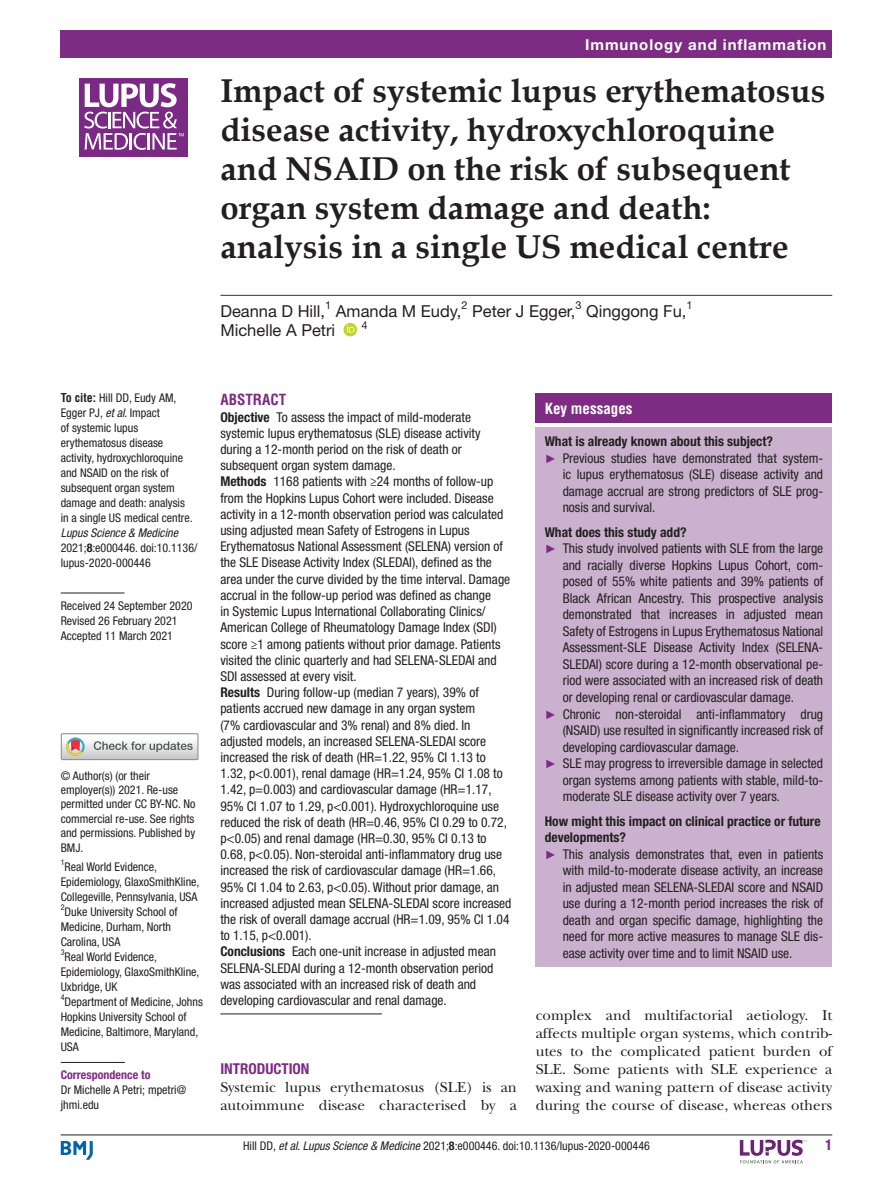
<style>
.page{position:relative;width:893px;height:1191px;background:#fff}
.page>*{position:absolute;margin:0;border:0;box-sizing:border-box;transform-origin:0 0}
.t1{font:700 33px/39px "Book Antiqua";color:#231f20}
.t2{font:16.5px "Helvetica Neue LT Std";color:#231f20}
.t3{font:15px/18px "New Baskerville";color:#231f20}
.t4{font:700 15px "Helvetica Neue LT Std";letter-spacing:.065em;color:#fff}
.t5{font:700 condensed 15px "Helvetica Neue LT Std";color:#7d2b83}
.t6{font:700 condensed 15px "Helvetica";color:#fff}
.t7{font:700 condensed 15px "Helvetica";color:#7d2b83}
.t8{font:condensed 13.5px/16.2px "Helvetica Neue LT Std";color:#231f20}
.t9{font:700 condensed 13.5px "Helvetica Neue LT Std";color:#231f20}
.t10{font:condensed 12px/15px "Helvetica Neue LT Std";color:#231f20}
.t11{font:700 condensed 12px "Helvetica Neue LT Std";color:#7d2b83}
.t12{font:10.95px "Helvetica Neue LT Std";color:#231f20}
.t13{font:condensed 7.95px "Helvetica Neue LT Std";color:#231f20}
.s1{font-family:"Helvetica LT Std";font-weight:700}
.s2{font-style:italic}
.s3{font-weight:700}
.s4{font-family:"Arial";font-stretch:normal;font-size:12px;color:#7d2b83}
</style>
<div class="page">
<svg style="left:740px;top:1139px;width:66px;height:24px"></svg>
<hr style="left:61px;top:1134px;width:771px;height:1px;background:#231f20">
<svg style="left:61px;top:1141px;width:32px;height:18px"></svg>
<hr style="left:220px;top:295px;width:612px;height:1px;background:#7d2b83">
<svg style="left:344px;top:323px;width:13px;height:13px"></svg>
<hr style="left:61px;top:592px;width:64px;height:1px;background:#231f20">
<hr style="left:61px;top:1062px;width:64px;height:1px;background:#231f20">
<div style="left:61px;top:733px;width:138px;height:27px;border:1px solid #969090"></div>
<svg style="left:61px;top:733px;width:137px;height:26px"></svg>
<div style="left:79px;top:78px;width:109px;height:78px;background:#7a2a84"></div>
<svg style="left:84px;top:83px;width:100px;height:67px"></svg>
<div style="left:61px;top:31px;width:771px;height:27px;background:#7d2b83"></div>
<hr style="left:220px;top:1013px;width:162px;height:1px;background:#231f20">
<div style="left:536px;top:393px;width:296px;height:30px;background:#7d2b83"></div>
<div style="left:536px;top:427px;width:296px;height:539px;background:#cab2ce"></div>
<p class="t4" style="left:585px;top:35px;width:243px">Immunology and inflammation</p>
<h1 class="t1" style="left:220px;top:71px;width:606px">Impact of systemic lupus erythematosus disease activity, hydroxychloroquine and NSAID on the risk of subsequent organ system damage and death: analysis in a single US medical centre</h1>
<p class="t2" style="left:220px;top:301px;width:106px">Deanna D Hill,</p>
<p class="t12" style="left:325px;top:299px;width:8px">1</p>
<p class="t2" style="left:336px;top:301px;width:127px">Amanda M Eudy,</p>
<p class="t12" style="left:462px;top:299px;width:8px">2</p>
<p class="t2" style="left:472px;top:301px;width:105px">Peter J Egger,</p>
<p class="t12" style="left:575px;top:299px;width:8px">3</p>
<p class="t2" style="left:586px;top:301px;width:102px">Qinggong Fu,</p>
<p class="t12" style="left:686px;top:299px;width:8px">1</p>
<p class="t2" style="left:220px;top:321px;width:116px">Michelle A Petri</p>
<p class="t12" style="left:362px;top:318px;width:8px">4</p>
<p class="t10" style="left:61px;top:390px;width:133px"><span class="s1">To cite:</span> Hill DD, Eudy AM,<br>Egger PJ, <span class="s2">et al</span>. Impact<br>of systemic lupus erythematosus disease activity, hydroxychloroquine and NSAID on the risk of subsequent organ system damage and death: analysis in a single US medical centre.</p>
<p class="t10" style="left:61px;top:525px;width:138px"><span class="s2">Lupus Science &amp; Medicine<br></span>2021;<span class="s3">8</span>:e000446. doi:10.1136/ lupus-2020-000446</p>
<p class="t10" style="left:61px;top:598px;width:133px">Received 24 September 2020<br>Revised 26 February 2021<br>Accepted 11 March 2021</p>
<p class="t10" style="left:61px;top:768px;width:136px;line-height:14.4px">© Author(s) (or their employer(s)) 2021. Re-use permitted under CC BY-NC. No commercial re-use. See rights and permissions. Published by<br>BMJ.</p>
<p class="t13" style="left:61px;top:858px;width:5px">1</p>
<p class="t10" style="left:61px;top:859px;width:140px;text-indent:4px">Real World Evidence,<br>Epidemiology, GlaxoSmithKline,<br>Collegeville, Pennsylvania, USA</p>
<p class="t13" style="left:61px;top:903px;width:5px">2</p>
<p class="t10" style="left:61px;top:904px;width:118px;text-indent:4px">Duke University School of<br>Medicine, Durham, North<br>Carolina, USA</p>
<p class="t13" style="left:61px;top:948px;width:5px">3</p>
<p class="t10" style="left:61px;top:949px;width:144px;text-indent:4px">Real World Evidence,<br>Epidemiology, GlaxoSmithKline,<br>Uxbridge, UK<br><sup>4</sup>Department of Medicine, Johns<br>Hopkins University School of<br>Medicine, Baltimore, Maryland,<br>USA</p>
<p class="t11" style="left:61px;top:1067px;width:91px">Correspondence to</p>
<p class="t10" style="left:61px;top:1082px;width:127px">Dr Michelle A Petri; mpetri@ jhmi.edu</p>
<p class="t7" style="left:220px;top:390px;width:67px">ABSTRACT</p>
<p class="t8" style="left:220px;top:409px;width:293px"><span class="s3">Objective</span> To assess the impact of mild-moderate systemic lupus erythematosus (SLE) disease activity during a 12-month period on the risk of death or subsequent organ system damage.<br><span class="s3">Methods</span> 1168 patients with ≥24 months of follow-up from the Hopkins Lupus Cohort were included. Disease activity in a 12-month observation period was calculated using adjusted mean Safety of Estrogens in Lupus Erythematosus National Assessment (SELENA) version of the SLE Disease Activity Index (SLEDAI), defined as the area under the curve divided by the time interval. Damage accrual in the follow-up period was defined as change<br>in Systemic Lupus International Collaborating Clinics/ American College of Rheumatology Damage Index (SDI) score ≥1 among patients without prior damage. Patients visited the clinic quarterly and had SELENA-SLEDAI and SDI assessed at every visit.<br><span class="s3">Results</span> During follow-up (median 7 years), 39% of patients accrued new damage in any organ system<br>(7% cardiovascular and 3% renal) and 8% died. In adjusted models, an increased SELENA-SLEDAI score increased the risk of death (HR=1.22, 95% CI 1.13 to 1.32, p&lt;0.001), renal damage (HR=1.24, 95% CI 1.08 to 1.42, p=0.003) and cardiovascular damage (HR=1.17, 95% CI 1.07 to 1.29, p&lt;0.001). Hydroxychloroquine use reduced the risk of death (HR=0.46, 95% CI 0.29 to 0.72, p&lt;0.05) and renal damage (HR=0.30, 95% CI 0.13 to 0.68, p&lt;0.05). Non-steroidal anti-inflammatory drug use increased the risk of cardiovascular damage (HR=1.66, 95% CI 1.04 to 2.63, p&lt;0.05). Without prior damage, an increased adjusted mean SELENA-SLEDAI score increased the risk of overall damage accrual (HR=1.09, 95% CI 1.04 to 1.15, p&lt;0.001).<br><span class="s3">Conclusions</span> Each one-unit increase in adjusted mean SELENA-SLEDAI during a 12-month observation period was associated with an increased risk of death and developing cardiovascular and renal damage.</p>
<p class="t5" style="left:220px;top:1059px;width:91px">INTRODUCTION</p>
<p class="t3" style="left:220px;top:1078px;width:298px">Systemic lupus erythematosus (SLE) is an autoimmune disease characterised by a</p>
<p class="t6" style="left:545px;top:399px;width:89px">Key messages</p>
<p class="t9" style="left:545px;top:433px;width:230px">What is already known about this subject?</p>
<p class="t8" style="left:545px;top:450px;width:280px"><span class="s4">►</span> Previous studies have demonstrated that system-</p>
<p class="t8" style="left:563px;top:466px;width:262px">ic lupus erythematosus (SLE) disease activity and</p>
<p class="t8" style="left:563px;top:483px;width:262px">damage accrual are strong predictors of SLE prog-</p>
<p class="t8" style="left:563px;top:499px;width:94px">nosis and survival.</p>
<p class="t9" style="left:545px;top:524px;width:143px">What does this study add?</p>
<p class="t8" style="left:545px;top:540px;width:280px"><span class="s4">►</span> This study involved patients with SLE from the large</p>
<p class="t8" style="left:563px;top:557px;width:262px">and racially diverse Hopkins Lupus Cohort, com-</p>
<p class="t8" style="left:563px;top:573px;width:262px">posed of 55% white patients and 39% patients of</p>
<p class="t8" style="left:563px;top:590px;width:262px">Black African Ancestry. This prospective analysis</p>
<p class="t8" style="left:563px;top:606px;width:262px">demonstrated that increases in adjusted mean</p>
<p class="t8" style="left:563px;top:623px;width:262px">Safety of Estrogens in Lupus Erythematosus National</p>
<p class="t8" style="left:563px;top:639px;width:262px">Assessment-SLE Disease Activity Index (SELENA-</p>
<p class="t8" style="left:563px;top:656px;width:262px">SLEDAI) score during a 12-month observational pe-</p>
<p class="t8" style="left:563px;top:672px;width:262px">riod were associated with an increased risk of death</p>
<p class="t8" style="left:563px;top:689px;width:233px">or developing renal or cardiovascular damage.</p>
<p class="t8" style="left:545px;top:705px;width:280px"><span class="s4">►</span> Chronic non-steroidal anti-inflammatory drug</p>
<p class="t8" style="left:563px;top:722px;width:262px">(NSAID) use resulted in significantly increased risk of</p>
<p class="t8" style="left:563px;top:738px;width:178px">developing cardiovascular damage.</p>
<p class="t8" style="left:545px;top:755px;width:280px"><span class="s4">►</span> SLE may progress to irreversible damage in selected</p>
<p class="t8" style="left:563px;top:771px;width:262px">organ systems among patients with stable, mild-to-</p>
<p class="t8" style="left:563px;top:788px;width:219px">moderate SLE disease activity over 7 years.</p>
<p class="t9" style="left:545px;top:813px;width:277px">How might this impact on clinical practice or future</p>
<p class="t9" style="left:545px;top:829px;width:83px">developments?</p>
<p class="t8" style="left:545px;top:846px;width:280px"><span class="s4">►</span> This analysis demonstrates that, even in patients</p>
<p class="t8" style="left:563px;top:862px;width:262px">with mild-to-moderate disease activity, an increase</p>
<p class="t8" style="left:563px;top:879px;width:262px">in adjusted mean SELENA-SLEDAI score and NSAID</p>
<p class="t8" style="left:563px;top:895px;width:262px">use during a 12-month period increases the risk of</p>
<p class="t8" style="left:563px;top:912px;width:262px">death and organ specific damage, highlighting the</p>
<p class="t8" style="left:563px;top:928px;width:262px">need for more active measures to manage SLE dis-</p>
<p class="t8" style="left:563px;top:945px;width:231px">ease activity over time and to limit NSAID use.</p>
<p class="t3" style="left:536px;top:1006px;width:298px;text-align:justify">complex and multifactorial aetiology. It affects multiple organ systems, which contrib&shy;utes to the complicated patient burden of SLE. Some patients with SLE experience a waxing and waning pattern of disease activity during the course of disease, whereas others</p>
<p class="t10" style="left:243px;top:1137px;width:408px">Hill DD, <span class="s2">et al</span>. <span class="s2">Lupus Science &amp; Medicine</span> 2021;<span class="s3">8</span>:e000446. doi:10.1136/lupus-2020-000446</p>
<p class="t5" style="left:825px;top:1135px;width:9px">1</p>
</div>
